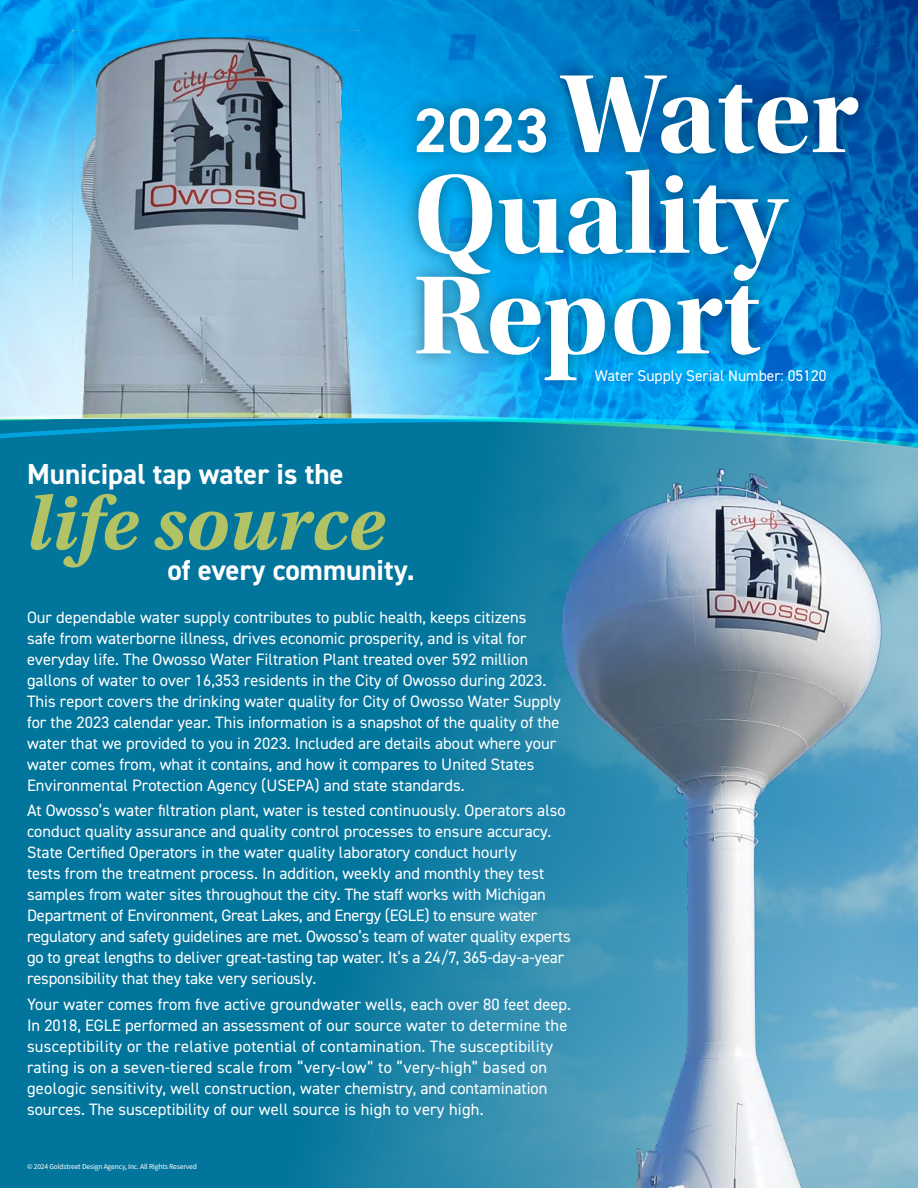
<style>
.page{position:relative;width:918px;height:1188px;background:#fff}
.page>*{position:absolute;margin:0;border:0;box-sizing:border-box;transform-origin:0 0}
.t1{font:116.1px/100.6px "Utopia Std Bold Disp";color:#fff}
.t2{font:italic 700 79.65px "Utopia Std";color:#b2c365}
.t3{font:700 28.95px "DIN2014";color:#fff}
.t4{font:16.5px/21px "DIN2014";color:#fff}
.t5{font:15.6px "DIN2014";color:#fff}
.t6{font:7.5px "Source Sans Pro";letter-spacing:-.02em;color:#fff}
.s1{font-family:"DIN2014";font-weight:700;font-size:62.85px}
</style>
<div class="page">
<svg style="left:40px;top:0;width:878px;height:401px;background:#0073c3"></svg>
<svg style="left:0;top:51px;width:540px;height:350px;background:#26b0f0"></svg>
<svg style="left:0;top:183px;width:408px;height:218px;background:#99dcfa"></svg>
<div style="left:0;top:453px;width:184px;height:735px;background:#02759c"></div>
<img style="left:184px;top:453px;width:344px;height:735px">
<img style="left:72px;top:30px;width:286px;height:371px">
<div style="left:401px;top:59px;width:473px;height:338px;background:#000;opacity:.45"></div>
<img style="left:528px;top:453px;width:390px;height:735px">
<svg style="left:0;top:401px;width:918px;height:52px;background:#2997bf"></svg>
<h3 class="t3" style="left:27px;top:455px;width:318px">Municipal tap water is the</h3>
<h1 class="t1" style="left:414px;top:65px;width:447px"><span class="s1">2023</span> Water<br>Quality<br>Report</h1>
<p class="t5" style="left:595px;top:366px;width:233px">Water Supply Serial Number: 05120</p>
<h2 class="t2" style="left:27px;top:477px;width:359px">life source</h2>
<h3 class="t3" style="left:167px;top:550px;width:249px">of every community.</h3>
<p class="t4" style="left:27px;top:606px;width:535px">Our dependable water supply contributes to public health, keeps citizens<br>safe from waterborne illness, drives economic prosperity, and is vital for everyday life. The Owosso Water Filtration Plant treated over 592 million gallons of water to over 16,353 residents in the City of Owosso during 2023.<br>This report covers the drinking water quality for City of Owosso Water Supply for the 2023 calendar year. This information is a snapshot of the quality of the water that we provided to you in 2023. Included are details about where your water comes from, what it contains, and how it compares to United States Environmental Protection Agency (USEPA) and state standards.</p>
<p class="t4" style="left:27px;top:800px;width:545px">At Owosso’s water filtration plant, water is tested continuously. Operators also conduct quality assurance and quality control processes to ensure accuracy.<br>State Certified Operators in the water quality laboratory conduct hourly<br>tests from the treatment process. In addition, weekly and monthly they test samples from water sites throughout the city. The staff works with Michigan Department of Environment, Great Lakes, and Energy (EGLE) to ensure water regulatory and safety guidelines are met. Owosso’s team of water quality experts go to great lengths to deliver great-tasting tap water. It’s a 24/7, 365-day-a-year responsibility that they take very seriously.</p>
<p class="t4" style="left:27px;top:993px;width:545px">Your water comes from five active groundwater wells, each over 80 feet deep.<br>In 2018, EGLE performed an assessment of our source water to determine the susceptibility or the relative potential of contamination. The susceptibility rating is on a seven-tiered scale from “very-low” to “very-high” based on geologic sensitivity, well construction, water chemistry, and contamination sources. The susceptibility of our well source is high to very high.</p>
<p class="t6" style="left:27px;top:1161px;width:172px">© 2024 Goldstreet Design Agency, Inc. All Rights Reserved</p>
</div>
